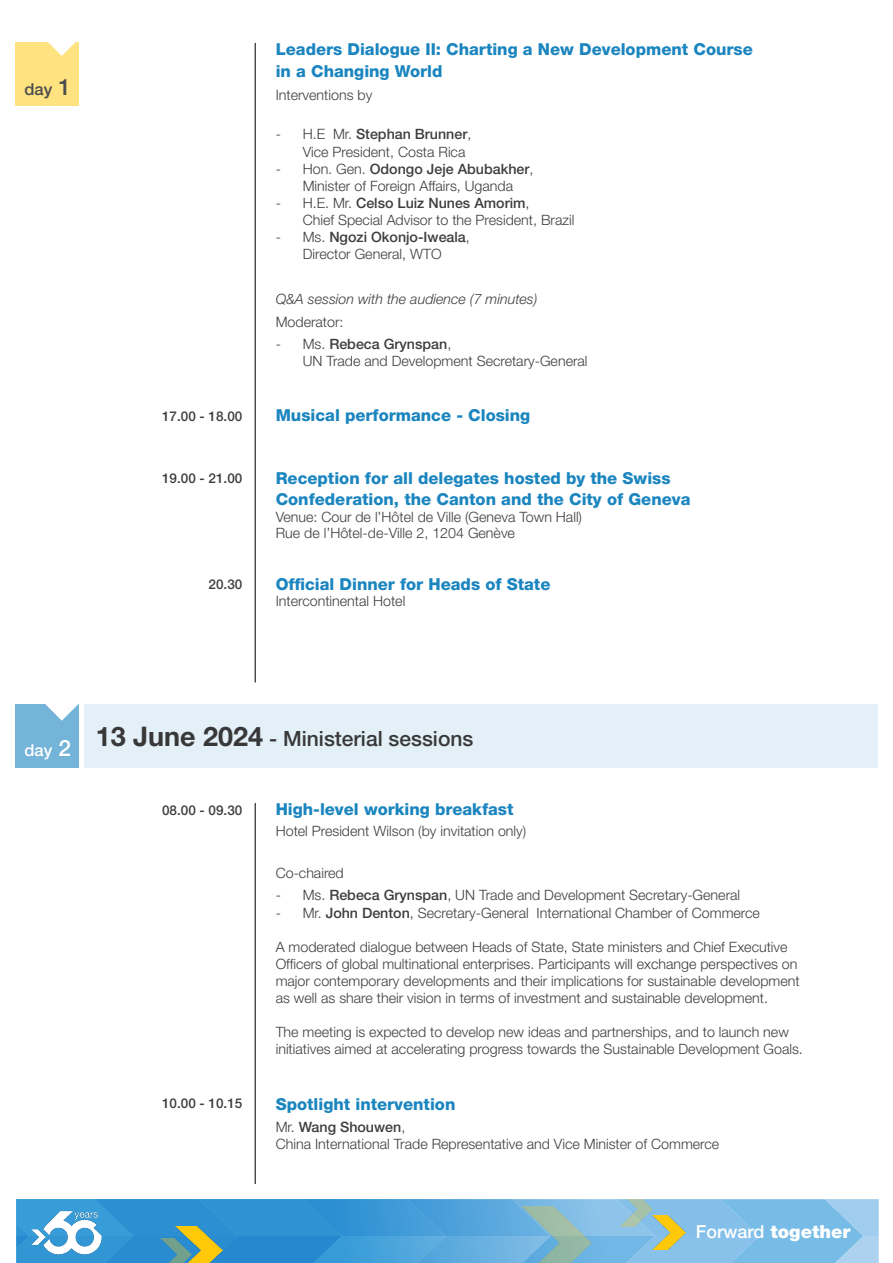
<style>
.page{position:relative;width:893px;height:1263px;background:#fff}
.page>*{position:absolute;margin:0;border:0;box-sizing:border-box;transform-origin:0 0}
.t1{font:500 21px "Helvetica Neue LT Std";color:#383839}
.t2{font:900 18px "Helvetica Neue LT Std";color:#fff}
.t3{font:800 16.5px/22.5px "Helvetica Neue LT Std";color:#1a85bf}
.t4{font:500 16.5px "Helvetica Neue LT Std";color:#4b4c4d}
.t5{font:500 16.5px "Helvetica Neue LT Std";color:#fff}
.t6{font:300 14.25px/17.1px "Helvetica Neue LT Std";color:#3e3e3f}
.t7{font:italic 300 14.25px "Helvetica Neue LT Std";color:#3e3e3f}
.t8{font:500 14.25px "Helvetica Neue LT Std";color:#3e3e3f}
.t9{font:500 13.5px "Helvetica Neue LT Std";color:#3e3e3f}
.s1{font-size:22.5px}
.s2{font-weight:500}
.s3{font-weight:300}
.s4{font-weight:700;font-size:27px}
</style>
<div class="page">
<div style="left:15px;top:42px;width:64px;height:64px;background:#ffe380"></div>
<svg style="left:48px;top:42px;width:28px;height:14px"></svg>
<hr style="left:255px;top:43px;width:1px;height:639px;background:#4b4c4d">
<div style="left:15px;top:704px;width:64px;height:64px;background:#73b4d8"></div>
<div style="left:84px;top:704px;width:794px;height:64px;background:#e3f0f7"></div>
<svg style="left:45px;top:704px;width:34px;height:17px"></svg>
<hr style="left:255px;top:803px;width:1px;height:381px;background:#4b4c4d">
<svg style="left:16px;top:1199px;width:862px;height:64px;background:#57a7dc"></svg>
<img style="left:31px;top:1209px;width:71px;height:45px">
<img style="left:176px;top:1226px;width:46px;height:37px">
<img style="left:652px;top:1216px;width:33px;height:33px">
<img style="left:620px;top:1199px;width:32px;height:27px">
<img style="left:522px;top:1207px;width:70px;height:56px">
<img style="left:160px;top:1238px;width:31px;height:25px">
<p class="t4" style="left:24px;top:79px;width:48px">day <span class="s1">1</span></p>
<p class="t9" style="left:162px;top:408px;width:82px">17.00 - 18.00</p>
<p class="t9" style="left:162px;top:470px;width:82px">19.00 - 21.00</p>
<p class="t9" style="left:209px;top:576px;width:35px">20.30</p>
<p class="t3" style="left:276px;top:38px;width:479px">Leaders Dialogue II: Charting a New Development Course in a Changing World</p>
<p class="t6" style="left:276px;top:86px;width:98px">Interventions by</p>
<p class="t6" style="left:303px;top:126px;width:170px;text-indent:-27px">- H.E Mr. <span class="s2">Stephan Brunner</span>,<br>Vice President, Costa Rica</p>
<p class="t6" style="left:276px;top:160px;width:259px;text-align:center">- Hon. Gen. <span class="s2">Odongo Jeje Abubakher</span>,<br>Minister of Foreign Affairs, Uganda</p>
<p class="t8" style="left:276px;top:194px;width:255px"><span class="s3">- H.E. Mr.</span> Celso Luiz Nunes Amorim<span class="s3">,</span></p>
<p class="t6" style="left:303px;top:211px;width:273px">Chief Special Advisor to the President, Brazil</p>
<p class="t6" style="left:276px;top:228px;width:196px;text-align:center">- Ms. <span class="s2">Ngozi Okonjo-Iweala</span>,<br>Director General, WTO</p>
<p class="t7" style="left:276px;top:291px;width:263px">Q&amp;A session with the audience (7 minutes)</p>
<p class="t6" style="left:276px;top:313px;width:69px">Moderator:</p>
<p class="t6" style="left:303px;top:335px;width:286px;text-indent:-27px">- Ms. <span class="s2">Rebeca Grynspan</span>,<br>UN Trade and Development Secretary-General</p>
<p class="t3" style="left:276px;top:404px;width:256px">Musical performance - Closing</p>
<p class="t3" style="left:276px;top:468px;width:416px;line-height:21px">Reception for all delegates hosted by the Swiss<br>Confederation, the Canton and the City of Geneva</p>
<p class="t6" style="left:276px;top:508px;width:308px;line-height:16.5px">Venue: Cour de l’Hôtel de Ville (Geneva Town Hall)<br>Rue de l’Hôtel-de-Ville 2, 1204 Genève</p>
<p class="t3" style="left:276px;top:572px;width:276px">Official Dinner for Heads of State</p>
<p class="t6" style="left:276px;top:592px;width:131px">Intercontinental Hotel</p>
<p class="t5" style="left:24px;top:741px;width:48px">day <span class="s1">2</span></p>
<p class="t1" style="left:96px;top:726px;width:379px"><span class="s4">13 June 2024</span> - Ministerial sessions</p>
<p class="t9" style="left:162px;top:802px;width:82px">08.00 - 09.30</p>
<p class="t9" style="left:162px;top:1095px;width:82px">10.00 - 10.15</p>
<p class="t3" style="left:276px;top:798px;width:239px">High-level working breakfast</p>
<p class="t6" style="left:276px;top:822px;width:252px">Hotel President Wilson (by invitation only)</p>
<p class="t6" style="left:276px;top:864px;width:70px">Co-chaired</p>
<p class="t6" style="left:276px;top:886px;width:466px">- Ms. <span class="s2">Rebeca Grynspan</span>, UN Trade and Development Secretary-General</p>
<p class="t6" style="left:276px;top:903px;width:486px">- Mr. <span class="s2">John Denton</span>, Secretary-General International Chamber of Commerce</p>
<p class="t6" style="left:276px;top:938px;width:525px">A moderated dialogue between Heads of State, State ministers and Chief Executive Officers of global multinational enterprises. Participants will exchange perspectives on major contemporary developments and their implications for sustainable development as well as share their vision in terms of investment and sustainable development.</p>
<p class="t6" style="left:276px;top:1023px;width:529px">The meeting is expected to develop new ideas and partnerships, and to launch new initiatives aimed at accelerating progress towards the Sustainable Development Goals.</p>
<p class="t3" style="left:276px;top:1092px;width:181px">Spotlight intervention</p>
<p class="t6" style="left:276px;top:1118px;width:445px">Mr. <span class="s2">Wang Shouwen</span>,<br>China International Trade Representative and Vice Minister of Commerce</p>
<p class="t2" style="left:696px;top:1220px;width:156px"><span class="s2">Forward</span> together</p>
</div>
